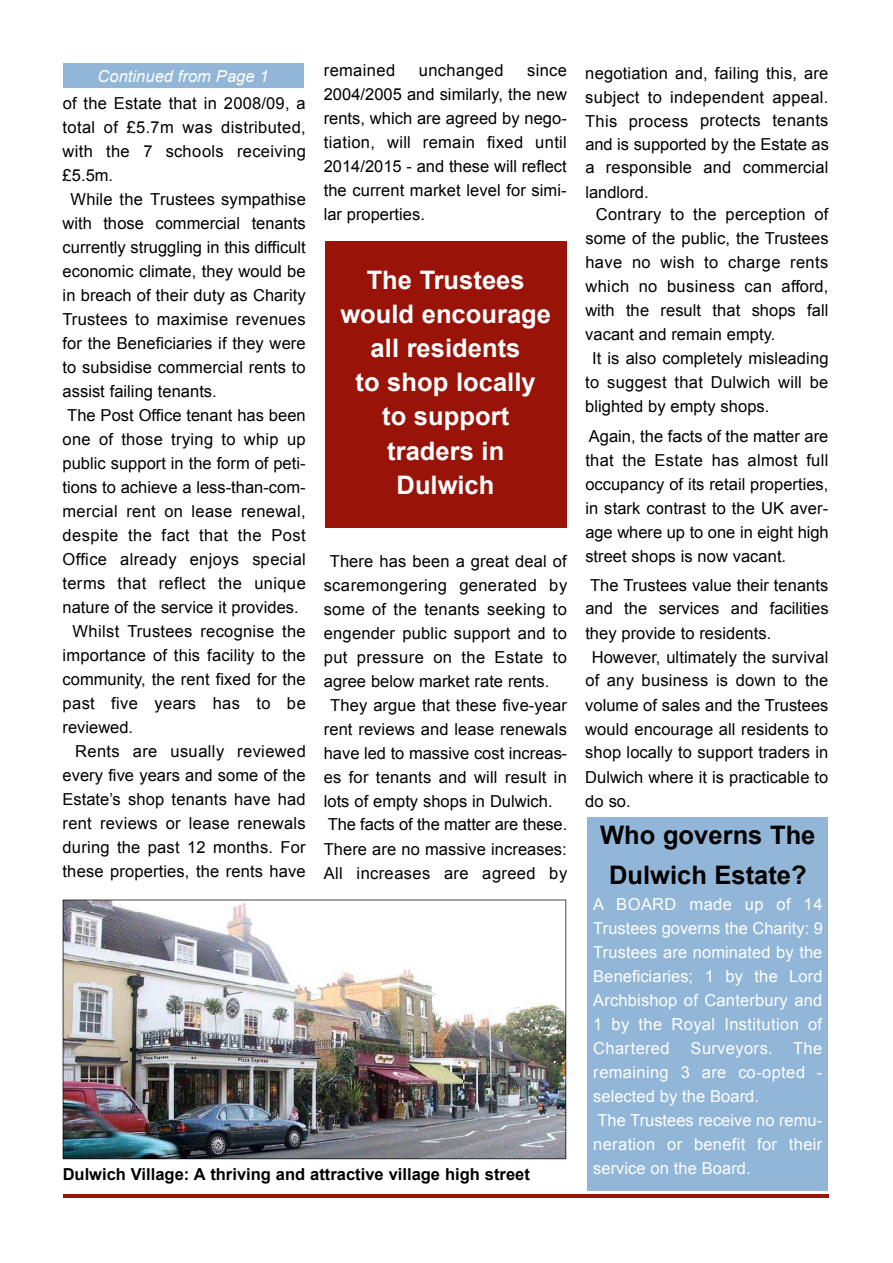
<style>
.page{position:relative;width:893px;height:1263px;background:#fff}
.page>*{position:absolute;margin:0;border:0;box-sizing:border-box;transform-origin:0 0}
.t1{font:700 25.5px/34px "Arial";color:#fff;text-align:center}
.t2{font:700 25.5px/40.3px "Arial";color:#000;text-align:center}
.t3{font:16.5px/24px "Arial";letter-spacing:.005em;color:#000;text-align:justify}
.t4{font:16.5px/24px "Arial";letter-spacing:.01em;color:#fff;text-align:justify}
.t5{font:16.5px "Arial";letter-spacing:.025em;color:#000}
.t6{font:700 16.5px "Arial";color:#000}
.t7{font:italic 16.5px "Arial";color:#fff}
.t8{font:16.5px "Arial";letter-spacing:.03em;color:#000}
</style>
<div class="page">
<div style="left:325px;top:242px;width:241px;height:286px;background:#9a1308"></div>
<div style="left:63px;top:64px;width:240px;height:24px;background:#91b6d7"></div>
<hr style="left:63px;top:1195px;width:765px;height:3px;background:#9a1308">
<div style="left:587px;top:817px;width:241px;height:374px;background:#91b6d7"></div>
<img style="left:63px;top:900px;width:503px;height:259px">
<p class="t7" style="left:98px;top:67px;width:172px">Continued from Page 1</p>
<p class="t3" style="left:63px;top:91px;width:245px">of the Estate that in 2008/09, a</p>
<p class="t3" style="left:63px;top:115px;width:245px">total of £5.7m was distributed,</p>
<p class="t3" style="left:63px;top:140px;width:245px">with the 7 schools receiving</p>
<p class="t3" style="left:63px;top:163px;width:52px">£5.5m.</p>
<p class="t3" style="left:71px;top:187px;width:237px">While the Trustees sympathise</p>
<p class="t3" style="left:63px;top:212px;width:244px">with those commercial tenants</p>
<p class="t3" style="left:63px;top:235px;width:245px">currently struggling in this difficult</p>
<p class="t3" style="left:63px;top:259px;width:245px">economic climate, they would be</p>
<p class="t3" style="left:63px;top:284px;width:245px">in breach of their duty as Charity</p>
<p class="t3" style="left:63px;top:307px;width:244px">Trustees to maximise revenues</p>
<p class="t3" style="left:63px;top:331px;width:244px">for the Beneficiaries if they were</p>
<p class="t3" style="left:63px;top:356px;width:245px">to subsidise commercial rents to</p>
<p class="t3" style="left:63px;top:379px;width:156px">assist failing tenants.</p>
<p class="t3" style="left:67px;top:403px;width:240px">The Post Office tenant has been</p>
<p class="t3" style="left:63px;top:428px;width:245px">one of those trying to whip up</p>
<p class="t3" style="left:63px;top:451px;width:244px">public support in the form of peti-</p>
<p class="t3" style="left:63px;top:475px;width:245px">tions to achieve a less-than-com-</p>
<p class="t3" style="left:63px;top:500px;width:244px">mercial rent on lease renewal,</p>
<p class="t5" style="left:63px;top:526px;width:245px">despite the fact that the Post</p>
<p class="t3" style="left:63px;top:547px;width:245px">O ffice already enjoys special</p>
<p class="t5" style="left:63px;top:574px;width:245px">terms that reflect the unique</p>
<p class="t3" style="left:63px;top:595px;width:238px">nature of the service it provides.</p>
<p class="t3" style="left:73px;top:619px;width:234px">Whilst Trustees recognise the</p>
<p class="t3" style="left:63px;top:644px;width:245px">importance of this facility to the</p>
<p class="t3" style="left:63px;top:667px;width:244px">community, the rent fixed for the</p>
<p class="t5" style="left:63px;top:694px;width:245px">past five years has to be</p>
<p class="t3" style="left:63px;top:716px;width:72px">reviewed.</p>
<p class="t3" style="left:75px;top:739px;width:232px">Rents are usually reviewed</p>
<p class="t3" style="left:63px;top:763px;width:245px">every five years and some of the</p>
<p class="t3" style="left:63px;top:788px;width:244px">Estate’s shop tenants have had</p>
<p class="t3" style="left:63px;top:811px;width:245px">rent reviews or lease renewals</p>
<p class="t3" style="left:63px;top:835px;width:245px">during the past 12 months. For</p>
<p class="t3" style="left:63px;top:859px;width:245px">these properties, the rents have</p>
<p class="t3" style="left:323px;top:58px;width:245px;text-indent:203px">since 2004/2005 and similarly, the new rents, which are agreed by nego&shy;tiation, will remain fixed until 2014/2015 - and these will reflect the current market level for simi&shy;lar properties.</p>
<p class="t3" style="left:324px;top:58px;width:73px">remained</p>
<p class="t8" style="left:419px;top:61px;width:86px">unchanged</p>
<h1 class="t1" style="left:340px;top:264px;width:212px">The Trustees would encourage all residents<br>to shop locally to support traders in<br>Dulwich</h1>
<p class="t3" style="left:330px;top:549px;width:238px">There has been a great deal of</p>
<p class="t5" style="left:324px;top:576px;width:245px">scaremongering generated by</p>
<p class="t3" style="left:324px;top:597px;width:245px">some of the tenants seeking to</p>
<p class="t3" style="left:324px;top:621px;width:245px">engender public support and to</p>
<p class="t5" style="left:324px;top:648px;width:245px">put pressure on the Estate to</p>
<p class="t3" style="left:324px;top:669px;width:227px">agree below market rate rents.</p>
<p class="t3" style="left:330px;top:693px;width:238px">They argue that these five-year</p>
<p class="t3" style="left:324px;top:717px;width:245px">rent reviews and lease renewals</p>
<p class="t3" style="left:324px;top:741px;width:245px">have led to massive cost increas-</p>
<p class="t3" style="left:324px;top:765px;width:245px">es for tenants and will result in</p>
<p class="t3" style="left:324px;top:789px;width:230px">lots of empty shops in Dulwich.</p>
<p class="t3" style="left:328px;top:813px;width:241px">The facts of the matter are these.</p>
<p class="t3" style="left:324px;top:837px;width:244px">There are no massive increases:</p>
<p class="t5" style="left:324px;top:864px;width:245px">All increases are agreed by</p>
<p class="t6" style="left:63px;top:1165px;width:469px">Dulwich Village: A thriving and attractive village high street</p>
<p class="t3" style="left:585px;top:61px;width:245px">negotiation and, failing this, are subject to independent appeal.</p>
<p class="t3" style="left:585px;top:108px;width:245px">This process protects tenants and is supported by the Estate as a responsible and commercial landlord.</p>
<p class="t3" style="left:596px;top:203px;width:234px">Contrary to the perception of</p>
<p class="t3" style="left:585px;top:226px;width:245px">some of the public, the Trustees</p>
<p class="t5" style="left:585px;top:253px;width:244px">have no wish to charge rents</p>
<p class="t5" style="left:585px;top:277px;width:244px">which no business can afford,</p>
<p class="t3" style="left:585px;top:298px;width:245px">with the result that shops fall</p>
<p class="t3" style="left:585px;top:322px;width:191px">vacant and remain empty.</p>
<p class="t3" style="left:592px;top:347px;width:238px">It is also completely misleading</p>
<p class="t3" style="left:585px;top:370px;width:245px">to suggest that Dulwich will be</p>
<p class="t3" style="left:585px;top:394px;width:185px">blighted by empty shops.</p>
<p class="t3" style="left:585px;top:424px;width:245px">Again, the facts of the matter are that the Estate has almost full occupancy of its retail properties, in stark contrast to the UK aver&shy;age where up to one in eight high street shops is now vacant.</p>
<p class="t3" style="left:590px;top:573px;width:240px">The Trustees value their tenants</p>
<p class="t3" style="left:585px;top:597px;width:245px">and the services and facilities</p>
<p class="t3" style="left:585px;top:621px;width:187px">they provide to residents.</p>
<p class="t3" style="left:591px;top:645px;width:238px">However, ultimately the survival</p>
<p class="t3" style="left:585px;top:669px;width:245px">of any business is down to the</p>
<p class="t3" style="left:585px;top:693px;width:245px">volume of sales and the Trustees</p>
<p class="t3" style="left:585px;top:717px;width:245px">would encourage all residents to</p>
<p class="t3" style="left:585px;top:741px;width:245px">shop locally to support traders in</p>
<p class="t3" style="left:585px;top:765px;width:245px">Dulwich where it is practicable to</p>
<p class="t3" style="left:585px;top:789px;width:47px">do so.</p>
<h1 class="t2" style="left:600px;top:815px;width:217px">Who governs The<br>Dulwich Estate?</h1>
<p class="t4" style="left:593px;top:892px;width:231px">A BOARD made up of 14<br>Trustees governs the Charity: 9<br>Trustees are nominated by the Beneficiaries; 1 by the Lord Archbishop of Canterbury and 1 by the Royal Institution of Chartered</p>
<p class="t4" style="left:593px;top:1036px;width:231px;text-align:left;text-indent:97px">Surveyors. T h e remaining 3 are co-opted - selected by the Board.<br>The Trustees receive no remu&shy;neration or benefit for their service on the Board.</p>
</div>
